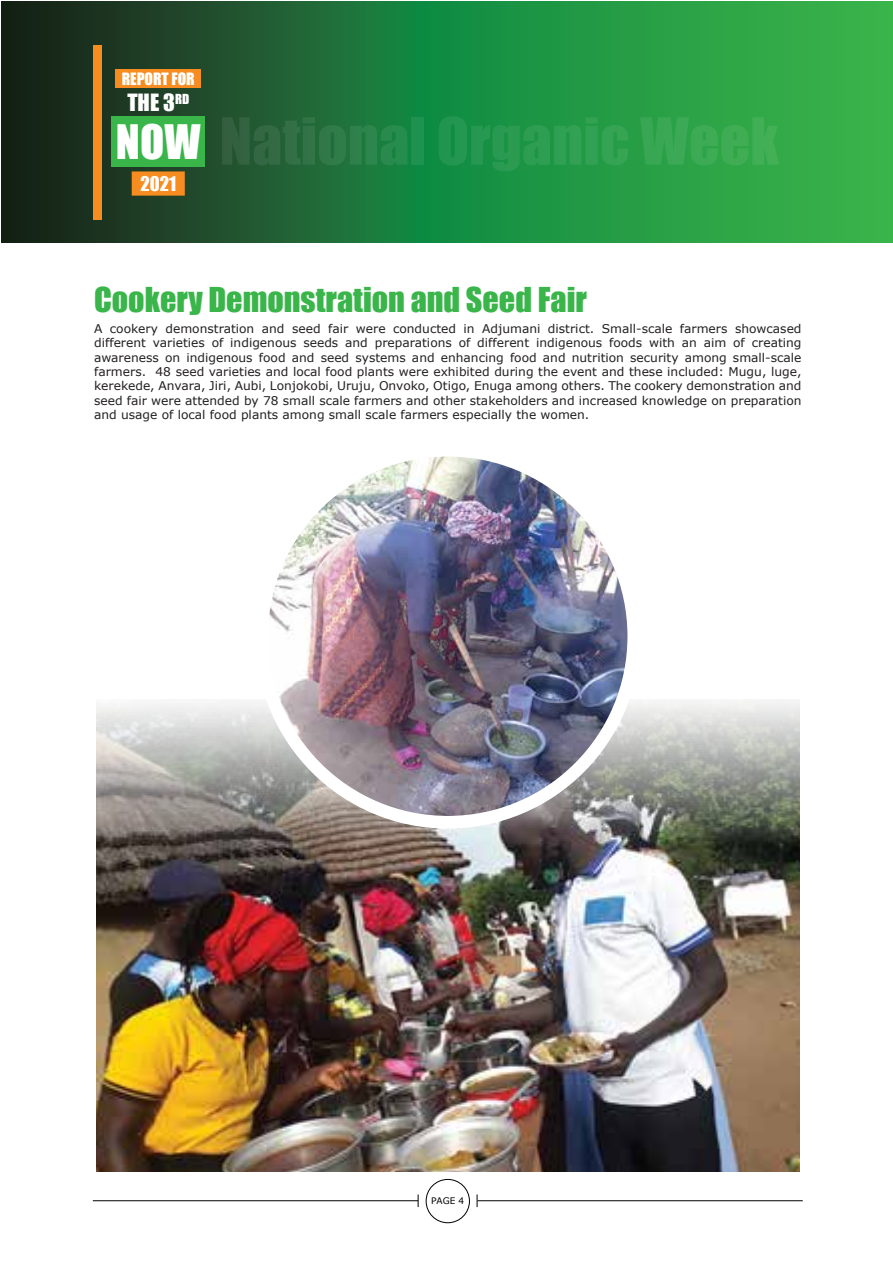
<style>
.page{position:relative;width:893px;height:1263px;background:#fff}
.page>*{position:absolute;margin:0;border:0;box-sizing:border-box;transform-origin:0 0}
.t1{font:43.65px "Impact";color:#fff}
.t2{font:31.5px "Impact";color:#39b54a}
.t3{font:21.9px "Impact";color:#fff}
.t4{font:18.6px "Impact";color:#fff}
.t5{font:15.6px "Impact";color:#fff}
.t6{font:12px/14.4px "Verdana";color:#231f20;text-align:justify}
.t7{font:9px "Verdana";color:#000}
</style>
<div class="page">
<hr style="left:93px;top:1200px;width:325px;height:1px;background:#000">
<hr style="left:477px;top:1200px;width:326px;height:1px;background:#000">
<div style="left:426px;top:1179px;width:44px;height:44px;border:1px solid #000;border-radius:50%"></div>
<svg style="left:418px;top:1194px;width:1px;height:13px"></svg>
<svg style="left:477px;top:1194px;width:1px;height:13px"></svg>
<svg style="left:1px;top:2px;width:892px;height:241px;background:#227c3a"></svg>
<div style="left:93px;top:46px;width:8px;height:174px;background:#f78c20"></div>
<div style="left:132px;top:171px;width:53px;height:25px;background:#f78c20"></div>
<div style="left:111px;top:116px;width:94px;height:51px;background:#39b54a"></div>
<div style="left:116px;top:70px;width:85px;height:18px;background:#f78c20"></div>
<img style="left:96px;top:976px;width:703px;height:195px">
<img style="left:96px;top:700px;width:704px;height:276px">
<div style="left:255px;top:444px;width:385px;height:384px;background:#fff;border-radius:50%"></div>
<img style="left:268px;top:456px;width:359px;height:360px;border-radius:180px">
<h3 class="t5" style="left:122px;top:67px;width:74px">REPORT FOR</h3>
<h3 class="t3" style="left:127px;top:86px;width:63px">THE 3<sup>RD</sup></h3>
<h1 class="t1" style="left:116px;top:108px;width:86px">NOW</h1>
<h3 class="t4" style="left:140px;top:169px;width:37px">2021</h3>
<h2 class="t2" style="left:94px;top:275px;width:494px">Cookery Demonstration and Seed Fair</h2>
<p class="t6" style="left:94px;top:321px;width:709px">A cookery demonstration and seed fair were conducted in Adjumani district. Small-scale farmers showcased different varieties of indigenous seeds and preparations of different indigenous foods with an aim of creating awareness on indigenous food and seed systems and enhancing food and nutrition security among small-scale farmers. 48 seed varieties and local food plants were exhibited during the event and these included: Mugu, luge, kerekede, Anvara, Jiri, Aubi, Lonjokobi, Uruju, Onvoko, Otigo, Enuga among others. The cookery demonstration and seed fair were attended by 78 small scale farmers and other stakeholders and increased knowledge on preparation and usage of local food plants among small scale farmers especially the women.</p>
<p class="t7" style="left:431px;top:1194px;width:35px">PAGE 4</p>
</div>
